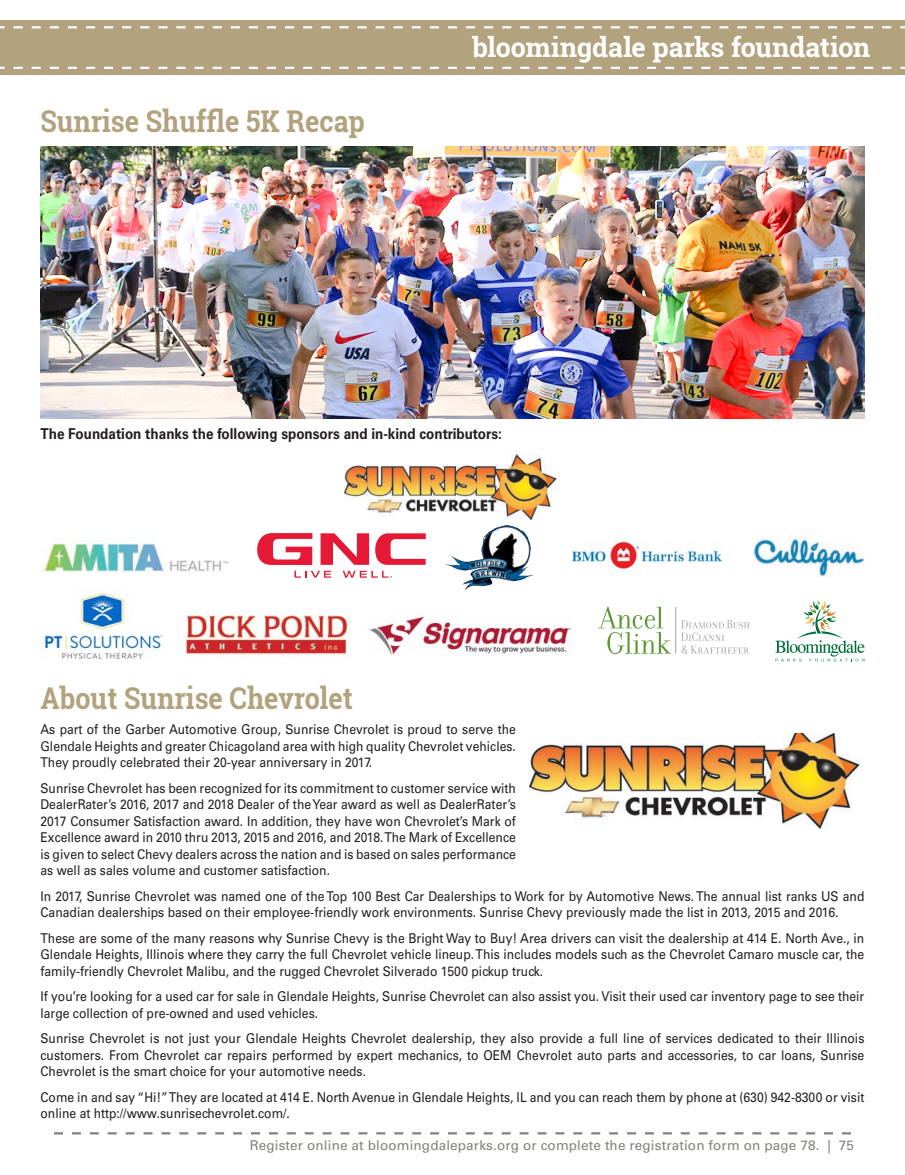
<style>
.page{position:relative;width:905px;height:1175px;background:#fff}
.page>*{position:absolute;margin:0;border:0;box-sizing:border-box;transform-origin:0 0}
.Body_Text{font:700 30px "Roboto Slab";color:#b2a37e;scale:.9 1}
.t1{font:700 27px "Roboto Slab";letter-spacing:-.01em;color:#fff}
.Body_Text-2{font:700 15px "Univers LT Std";color:#231f20;scale:.9 1}
.Body_Text-3{font:13.5px/16.5px "Univers LT Std";color:#231f20;text-align:justify;scale:.9 1}
.t2{font:13.5px "Univers LT Std";letter-spacing:.01em;color:#867f7c}
</style>
<div class="page">
<svg style="left:54px;top:1132px;width:796px;height:2px"></svg>
<div style="left:0;top:20px;width:904px;height:54px;background:#b2a37e"></div>
<svg style="left:0;top:67px;width:904px;height:2px"></svg>
<svg style="left:0;top:26px;width:904px;height:2px"></svg>
<img style="left:40px;top:146px;width:824px;height:272px">
<img style="left:344px;top:454px;width:214px;height:65px">
<img style="left:529px;top:734px;width:333px;height:94px">
<img style="left:43px;top:537px;width:186px;height:35px">
<img style="left:753px;top:537px;width:111px;height:40px">
<img style="left:183px;top:610px;width:168px;height:45px">
<img style="left:571px;top:541px;width:152px;height:29px">
<img style="left:446px;top:526px;width:86px;height:64px">
<svg style="left:775px;top:600px;width:89px;height:61px"></svg>
<img style="left:40px;top:592px;width:123px;height:67px">
<svg style="left:294px;top:571px;width:37px;height:6px"></svg>
<svg style="left:320px;top:533px;width:49px;height:32px"></svg>
<svg style="left:375px;top:533px;width:51px;height:32px"></svg>
<svg style="left:257px;top:533px;width:55px;height:32px"></svg>
<svg style="left:343px;top:571px;width:49px;height:6px"></svg>
<img style="left:369px;top:615px;width:202px;height:40px">
<svg style="left:681px;top:620px;width:68px;height:33px"></svg>
<hr style="left:675px;top:607px;width:1px;height:46px;background:#a0a1a5">
<svg style="left:597px;top:606px;width:74px;height:48px"></svg>
<p class="Body_Text" style="left:40px;top:101px;width:362px">Sunrise Shuffle 5K Recap</p>
<p class="t1" style="left:472px;top:29px;width:399px">bloomingdale parks foundation</p>
<p class="Body_Text-2" style="left:40px;top:425px;width:514px">The Foundation thanks the following sponsors and in-kind contributors:</p>
<p class="Body_Text" style="left:40px;top:677px;width:348px">About Sunrise Chevrolet</p>
<p class="Body_Text-3" style="left:40px;top:721px;width:530px">As part of the Garber Automotive Group, Sunrise Chevrolet is proud to serve the Glendale Heights and greater Chicagoland area with high quality Chevrolet vehicles.<br>They proudly celebrated their 20-year anniversary in 2017.</p>
<p class="Body_Text-3" style="left:40px;top:780px;width:530px">Sunrise Chevrolet has been recognized for its commitment to customer service with DealerRater’s 2016, 2017 and 2018 Dealer of the Year award as well as DealerRater’s 2017 Consumer Satisfaction award. In addition, they have won Chevrolet’s Mark of Excellence award in 2010 thru 2013, 2015 and 2016, and 2018. The Mark of Excellence is given to select Chevy dealers across the nation and is based on sales performance as well as sales volume and customer satisfaction.</p>
<p class="Body_Text-3" style="left:40px;top:888px;width:917px">In 2017, Sunrise Chevrolet was named one of the Top 100 Best Car Dealerships to Work for by Automotive News. The annual list ranks US and<br>Canadian dealerships based on their employee-friendly work environments. Sunrise Chevy previously made the list in 2013, 2015 and 2016.</p>
<p class="Body_Text-3" style="left:40px;top:930px;width:916px">These are some of the many reasons why Sunrise Chevy is the Bright Way to Buy! Area drivers can visit the dealership at 414 E. North Ave., in Glendale Heights, Illinois where they carry the full Chevrolet vehicle lineup. This includes models such as the Chevrolet Camaro muscle car, the family-friendly Chevrolet Malibu, and the rugged Chevrolet Silverado 1500 pickup truck.</p>
<p class="Body_Text-3" style="left:40px;top:988px;width:916px">If you’re looking for a used car for sale in Glendale Heights, Sunrise Chevrolet can also assist you. Visit their used car inventory page to see their large collection of pre-owned and used vehicles.</p>
<p class="Body_Text-3" style="left:40px;top:1030px;width:916px">Sunrise Chevrolet is not just your Glendale Heights Chevrolet dealership, they also provide a full line of services dedicated to their Illinois customers. From Chevrolet car repairs performed by expert mechanics, to OEM Chevrolet auto parts and accessories, to car loans, Sunrise Chevrolet is the smart choice for your automotive needs.</p>
<p class="Body_Text-3" style="left:40px;top:1089px;width:916px">Come in and say “Hi!” They are located at 414 E. North Avenue in Glendale Heights, IL and you can reach them by phone at (630) 942-8300 or visit online at http://www.sunrisechevrolet.com/.</p>
<p class="t2" style="left:250px;top:1137px;width:605px">Register online at bloomingdaleparks.org or complete the registration form on page 78. | 75</p>
</div>
